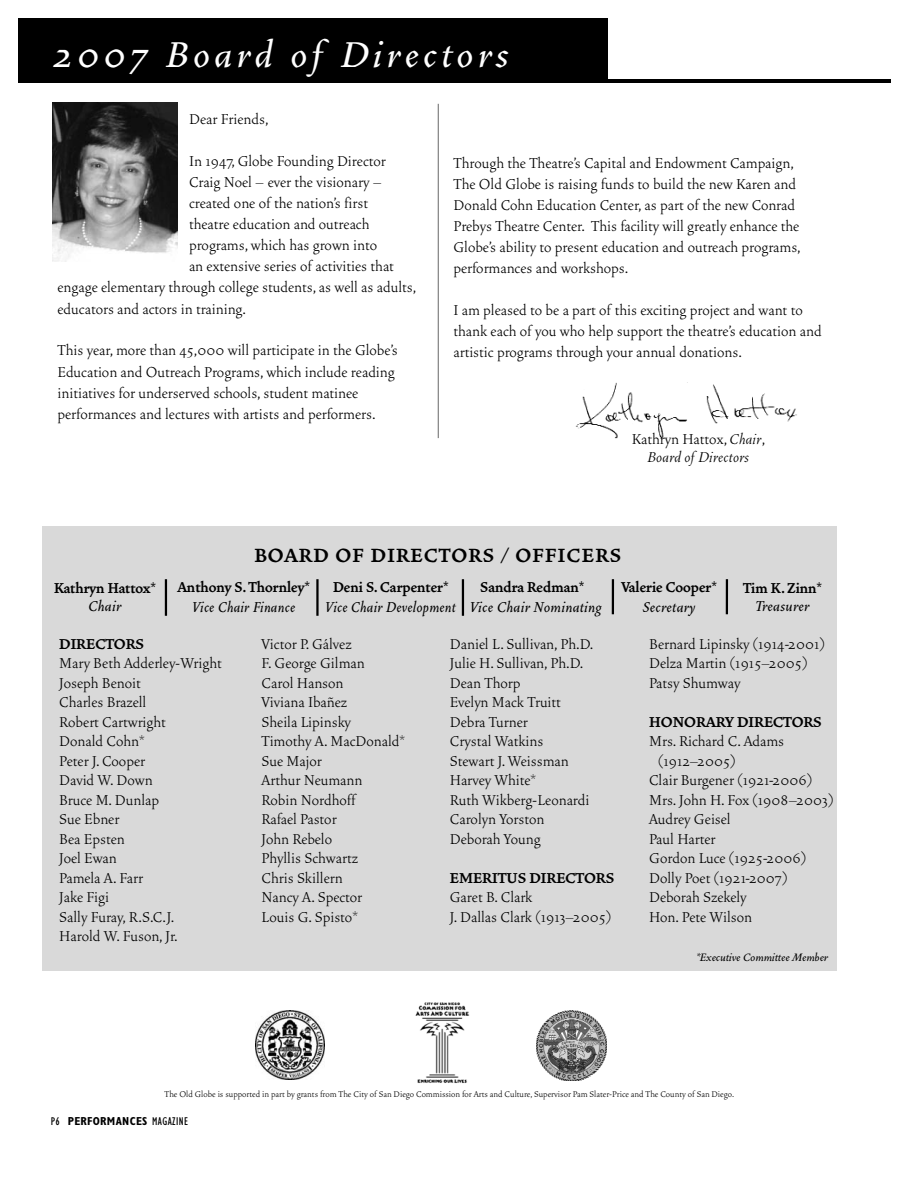
<style>
.page{position:relative;width:918px;height:1188px;background:#fff}
.page>*{position:absolute;margin:0;border:0;box-sizing:border-box;transform-origin:0 0}
.t1{font:italic 500 45px "Vendetta";letter-spacing:.1em;color:#fff}
.t2{font:700 24px "Vendetta";letter-spacing:.055em;color:#000}
.t3{font:300 18px/19.5px "Vendetta";color:#000}
.t4{font:700 18px "Vendetta";color:#000;scale:.95 1}
.t5{font:700 18px "Vendetta";color:#000}
.t6{font:italic 500 18px "Vendetta";letter-spacing:.02em;color:#000;scale:.95 1}
.t7{font:italic 300 18px/18.1px "Vendetta";letter-spacing:.02em;color:#000;text-align:center}
.t8{font:italic 500 18px "Vendetta";letter-spacing:.02em;color:#000;scale:.9 1}
.t9{font:italic 500 13.5px "Vendetta";color:#000}
.t10{font:700 condensed 11.7px "Gill Sans";letter-spacing:.025em;color:#000}
.t11{font:300 10.5px "Vendetta";color:#000}
.s1{font-style:normal}
.s2{font-weight:400}
</style>
<div class="page">
<hr style="left:28px;top:79px;width:850px;height:3px;background:#000">
<div style="left:18px;top:18px;width:590px;height:64px;background:#000"></div>
<hr style="left:877px;top:79px;width:14px;height:3px;background:#000">
<img style="left:255px;top:1011px;width:70px;height:68px">
<img style="left:415px;top:1002px;width:55px;height:81px">
<img style="left:536px;top:1010px;width:70px;height:70px">
<img style="left:53px;top:103px;width:124px;height:159px">
<img style="left:575px;top:383px;width:222px;height:56px">
<hr style="left:438px;top:104px;width:1px;height:334px;background:#666">
<div style="left:42px;top:527px;width:794px;height:444px;background:#d9d9d9"></div>
<hr style="left:165px;top:579px;width:2px;height:37px;background:#000">
<hr style="left:316px;top:579px;width:3px;height:37px;background:#000">
<hr style="left:462px;top:579px;width:2px;height:37px;background:#000">
<hr style="left:612px;top:579px;width:2px;height:35px;background:#000">
<hr style="left:726px;top:579px;width:2px;height:35px;background:#000">
<h1 class="t1" style="left:55px;top:38px;width:456px">2007 Board of Directors</h1>
<p class="t3" style="left:189px;top:111px;width:81px">Dear Friends,</p>
<p class="t3" style="left:189px;top:153px;width:198px">In 1947, Globe Founding Director</p>
<p class="t3" style="left:189px;top:174px;width:194px">Craig Noel – ever the visionary –</p>
<p class="t3" style="left:189px;top:195px;width:181px">created one of the nation’s first</p>
<p class="t3" style="left:189px;top:216px;width:182px">theatre education and outreach</p>
<p class="t3" style="left:189px;top:237px;width:190px">programs, which has grown into</p>
<p class="t3" style="left:189px;top:258px;width:206px">an extensive series of activities that</p>
<p class="t3" style="left:58px;top:279px;width:360px">engage elementary through college students, as well as adults,</p>
<p class="t3" style="left:58px;top:300px;width:190px">educators and actors in training.</p>
<p class="t3" style="left:58px;top:342px;width:342px;line-height:21px">This year, more than 45,000 will participate in the Globe’s Education and Outreach Programs, which include reading initiatives for underserved schools, student matinee performances and lectures with artists and performers.</p>
<p class="t3" style="left:453px;top:154px;width:349px;line-height:21px">Through the Theatre’s Capital and Endowment Campaign, The Old Globe is raising funds to build the new Karen and Donald Cohn Education Center, as part of the new Conrad Prebys Theatre Center. This facility will greatly enhance the Globe’s ability to present education and outreach programs, performances and workshops.</p>
<p class="t3" style="left:453px;top:301px;width:370px;line-height:21px">I am pleased to be a part of this exciting project and want to thank each of you who help support the theatre’s education and artistic programs through your annual donations.</p>
<p class="t7" style="left:632px;top:431px;width:135px"><span class="s1">Kathryn Hattox,</span> Chair<span class="s1">,<br></span>Board of Directors</p>
<h2 class="t2" style="left:254px;top:546px;width:368px">BOARD OF DIRECTORS / OFFICERS</h2>
<p class="t4" style="left:480px;top:581px;width:111px">Sandra Redman*</p>
<p class="t6" style="left:470px;top:600px;width:140px">Vice Chair Nominating</p>
<p class="t4" style="left:622px;top:581px;width:102px">Valerie Cooper*</p>
<p class="t6" style="left:643px;top:600px;width:57px">Secretary</p>
<p class="t4" style="left:178px;top:581px;width:141px">Anthony S. Thornley*</p>
<p class="t8" style="left:193px;top:600px;width:116px">Vice Chair Finance</p>
<p class="t4" style="left:333px;top:581px;width:123px">Deni S. Carpenter*</p>
<p class="t8" style="left:326px;top:600px;width:146px">Vice Chair Development</p>
<p class="t3" style="left:262px;top:636px;width:145px">Victor P. Gálvez<br>F. George Gilman<br>Carol Hanson<br>Viviana Ibañez<br>Sheila Lipinsky<br>Timothy A. MacDonald*<br>Sue Major<br>Arthur Neumann<br>Robin Nordhoff<br>Rafael Pastor<br>John Rebelo<br>Phyllis Schwartz<br>Chris Skillern<br>Nancy A. Spector<br>Louis G. Spisto*</p>
<p class="t3" style="left:450px;top:636px;width:145px">Daniel L. Sullivan, Ph.D.<br>Julie H. Sullivan, Ph.D.<br>Dean Thorp<br>Evelyn Mack Truitt<br>Debra Turner<br>Crystal Watkins<br>Stewart J. Weissman<br>Harvey White*<br>Ruth Wikberg-Leonardi<br>Carolyn Yorston<br>Deborah Young</p>
<p class="t4" style="left:54px;top:582px;width:109px">Kathryn Hattox*</p>
<p class="t6" style="left:89px;top:600px;width:36px">Chair</p>
<p class="t4" style="left:743px;top:582px;width:85px">Tim K. Zinn*</p>
<p class="t6" style="left:756px;top:600px;width:58px">Treasurer</p>
<p class="t3" style="left:649px;top:636px;width:177px">Bernard Lipinsky (1914-2001)<br>Delza Martin (1915–2005)<br>Patsy Shumway</p>
<p class="t5" style="left:649px;top:715px;width:174px">HONORARY DIRECTORS</p>
<p class="t3" style="left:649px;top:733px;width:137px">Mrs. Richard C. Adams</p>
<p class="t3" style="left:658px;top:753px;width:79px">(1912–2005)</p>
<p class="t3" style="left:649px;top:772px;width:165px">Clair Burgener (1921-2006)</p>
<p class="t3" style="left:649px;top:792px;width:186px">Mrs. John H. Fox (1908–2003)</p>
<p class="t3" style="left:649px;top:811px;width:83px">Audrey Geisel</p>
<p class="t3" style="left:649px;top:831px;width:68px">Paul Harter</p>
<p class="t3" style="left:649px;top:850px;width:159px">Gordon Luce (1925-2006)</p>
<p class="t3" style="left:649px;top:870px;width:140px">Dolly Poet (1921-2007)</p>
<p class="t3" style="left:649px;top:889px;width:99px">Deborah Szekely</p>
<p class="t3" style="left:649px;top:909px;width:105px">Hon. Pete Wilson</p>
<p class="t9" style="left:696px;top:953px;width:134px">*Executive Committee Member</p>
<p class="t5" style="left:59px;top:637px;width:86px">DIRECTORS</p>
<p class="t3" style="left:59px;top:655px;width:164px">Mary Beth Adderley-Wright<br>Joseph Benoit<br>Charles Brazell<br>Robert Cartwright<br>Donald Cohn*<br>Peter J. Cooper<br>David W. Down<br>Bruce M. Dunlap<br>Sue Ebner<br>Bea Epsten<br>Joel Ewan<br>Pamela A. Farr<br>Jake Figi<br>Sally Furay, R.S.C.J.<br>Harold W. Fuson, Jr.</p>
<p class="t5" style="left:450px;top:871px;width:166px">EMERITUS DIRECTORS</p>
<p class="t3" style="left:450px;top:889px;width:163px">Garet B. Clark<br>J. Dallas Clark (1913–2005)</p>
<p class="t11" style="left:165px;top:1090px;width:571px">The Old Globe is supported in part by grants from The City of San Diego Commission for Arts and Culture, Supervisor Pam Slater-Price and The County of San Diego.</p>
<p class="t10" style="left:51px;top:1117px;width:139px"><span class="s2">P6</span> PERFORMANCES <span class="s2">MAGAZINE</span></p>
</div>
